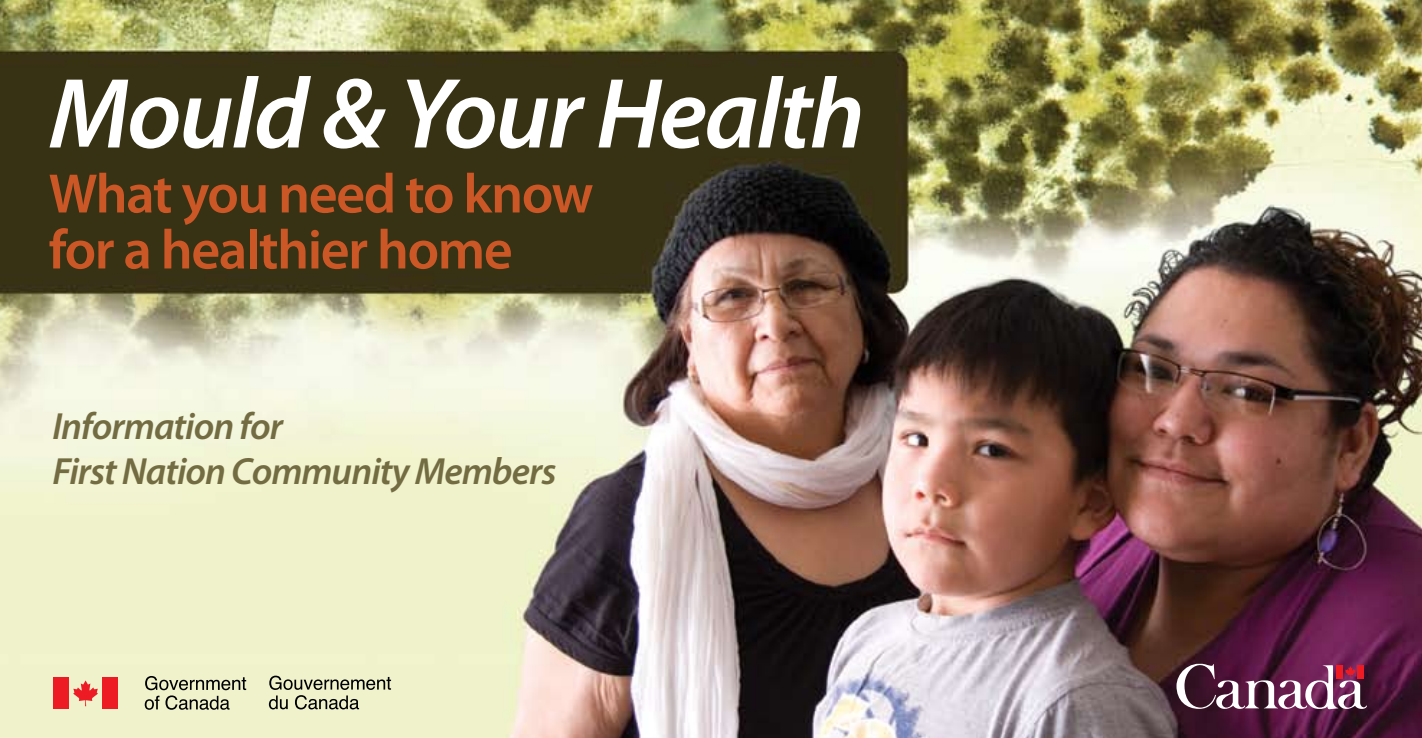
<style>
.page{position:relative;width:1422px;height:738px;background:#fff}
.page>*{position:absolute;margin:0;border:0;box-sizing:border-box;transform-origin:0 0}
.t1{font:italic 600 100.6px "Myriad Pro";letter-spacing:-.025em;color:#fff}
.t2{font:600 56px/56px "Myriad Pro";letter-spacing:-.025em;color:#cb5727}
.t3{font:italic 600 38px/45.6px "Myriad Pro";letter-spacing:-.025em;color:#736c42}
</style>
<div class="page">
<img style="left:0;top:0;width:1422px;height:738px">
<svg style="left:73px;top:680px;width:25px;height:26px"></svg>
<div style="left:102px;top:677px;width:16px;height:32px;background:#ed1c24"></div>
<svg style="left:269px;top:676px;width:122px;height:33px"></svg>
<div style="left:53px;top:677px;width:16px;height:32px;background:#ed1c24"></div>
<svg style="left:145px;top:676px;width:101px;height:34px"></svg>
<svg style="left:1176px;top:654px;width:191px;height:63px"></svg>
<h1 class="t1" style="left:49px;top:50px;width:818px">Mould &amp; Your Health</h1>
<h2 class="t2" style="left:49px;top:164px;width:546px">What you need to know for a healthier home</h2>
<p class="t3" style="left:52px;top:402px;width:506px">Information for<br>First Nation Community Members</p>
</div>
